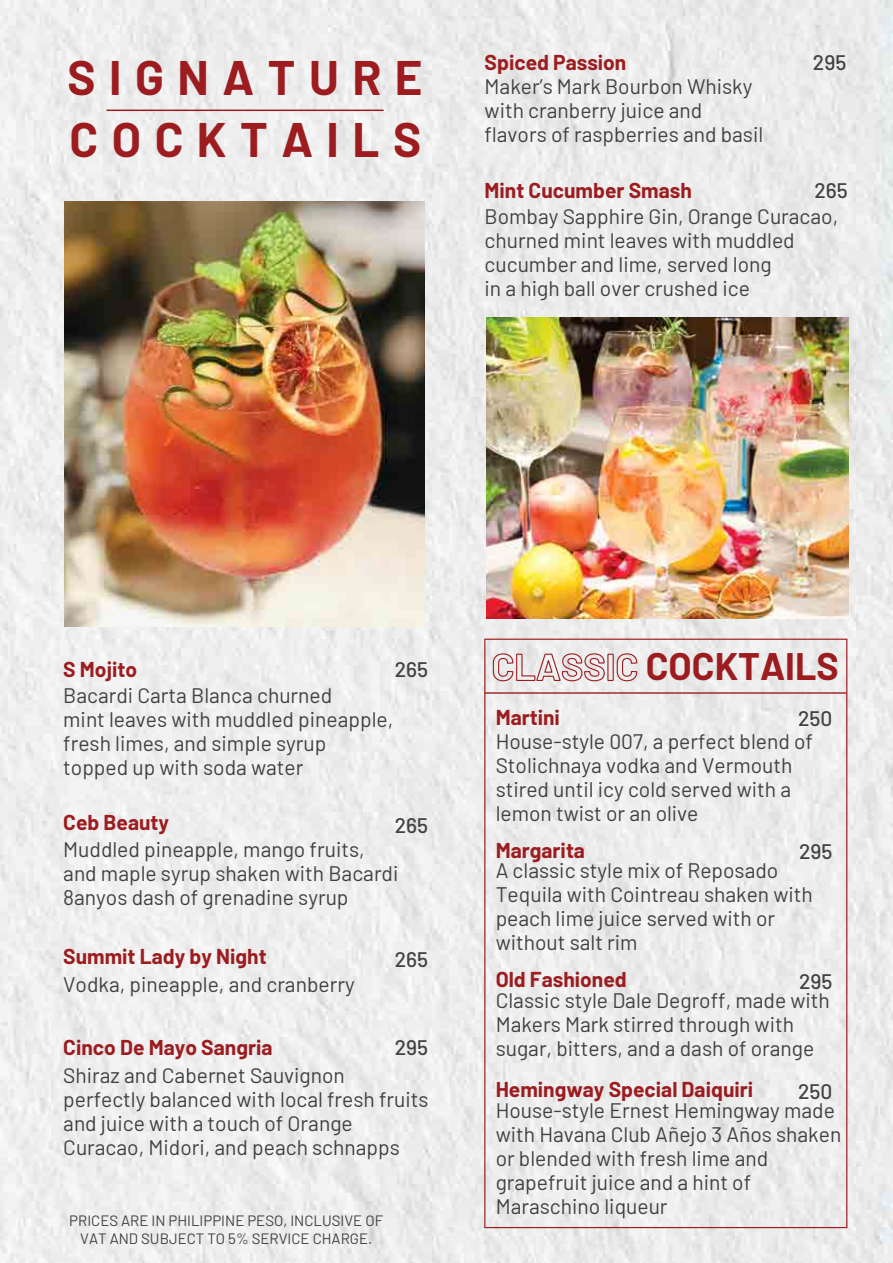
<style>
.page{position:relative;width:893px;height:1263px;background:#fff}
.page>*{position:absolute;margin:0;border:0;box-sizing:border-box;transform-origin:0 0}
.t1{font:700 47.4px/62.1px "Barlow";letter-spacing:.285em;color:#9c1c1f}
.t2{font:700 37.5px "Barlow";color:#9c1c1f}
.t3{font:21px/24px "Barlow";color:#414042}
.t4{font:700 21px "Barlow";color:#9c1c1f}
.t5{font:500 21px "Barlow";color:#414042}
.t6{font:15px/18px "Barlow";color:#414042;text-align:center}
</style>
<div class="page">
<img style="left:0;top:0;width:893px;height:1263px">
<img style="left:64px;top:201px;width:360px;height:425px">
<img style="left:486px;top:318px;width:362px;height:301px">
<hr style="left:106px;top:110px;width:278px;height:1px;background:#9c1c1f">
<svg style="left:492px;top:653px;width:146px;height:34px"></svg>
<hr style="left:484px;top:692px;width:362px;height:2px;background:#9c1c1f">
<h1 class="t1" style="left:68px;top:43px;width:357px">SIGNATURE<br>COCKTAILS</h1>
<p class="t4" style="left:485px;top:46px;width:143px">Spiced Passion</p>
<p class="t3" style="left:485px;top:73px;width:280px">Maker’s Mark Bourbon Whisky with cranberry juice and flavors of raspberries and basil</p>
<p class="t5" style="left:813px;top:47px;width:35px">295</p>
<p class="t4" style="left:485px;top:175px;width:209px">Mint Cucumber Smash</p>
<p class="t3" style="left:485px;top:203px;width:355px">Bombay Sapphire Gin, Orange Curacao, churned mint leaves with muddled cucumber and lime, served long<br>in a high ball over crushed ice</p>
<p class="t5" style="left:814px;top:175px;width:35px">265</p>
<p class="t4" style="left:63px;top:653px;width:75px">S Mojito</p>
<p class="t3" style="left:63px;top:682px;width:331px">Bacardi Carta Blanca churned<br>mint leaves with muddled pineapple, fresh limes, and simple syrup topped up with soda water</p>
<p class="t5" style="left:395px;top:654px;width:35px">265</p>
<p class="t4" style="left:63px;top:807px;width:107px">Ceb Beauty</p>
<p class="t3" style="left:63px;top:836px;width:337px">Muddled pineapple, mango fruits, and maple syrup shaken with Bacardi<br>8anyos dash of grenadine syrup</p>
<p class="t5" style="left:395px;top:810px;width:35px">265</p>
<p class="t4" style="left:63px;top:941px;width:205px">Summit Lady by Night</p>
<p class="t3" style="left:63px;top:971px;width:293px">Vodka, pineapple, and cranberry</p>
<p class="t5" style="left:395px;top:944px;width:35px">265</p>
<p class="t4" style="left:63px;top:1032px;width:211px">Cinco De Mayo Sangria</p>
<p class="t3" style="left:63px;top:1062px;width:367px">Shiraz and Cabernet Sauvignon perfectly balanced with local fresh fruits and juice with a touch of Orange Curacao, Midori, and peach schnapps</p>
<p class="t5" style="left:395px;top:1032px;width:35px">295</p>
<p class="t6" style="left:69px;top:1210px;width:315px">PRICES ARE IN PHILIPPINE PESO, INCLUSIVE OF<br>VAT AND SUBJECT TO 5% SERVICE CHARGE.</p>
<p class="t4" style="left:496px;top:702px;width:66px">Martini</p>
<h2 class="t2" style="left:646px;top:639px;width:195px">COCKTAILS</h2>
<p class="t5" style="left:798px;top:703px;width:36px">250</p>
<p class="t3" style="left:496px;top:727px;width:319px">House-style 007, a perfect blend of<br>Stolichnaya vodka and Vermouth stired until icy cold served with a lemon twist or an olive</p>
<p class="t4" style="left:496px;top:834px;width:91px">Margarita</p>
<p class="t3" style="left:496px;top:857px;width:319px">A classic style mix of Reposado<br>Tequila with Cointreau shaken with peach lime juice served with or without salt rim</p>
<p class="t5" style="left:799px;top:836px;width:35px">295</p>
<p class="t4" style="left:496px;top:964px;width:133px">Old Fashioned</p>
<p class="t3" style="left:496px;top:987px;width:336px">Classic style Dale Degroff, made with<br>Makers Mark stirred through with sugar, bitters, and a dash of orange</p>
<p class="t5" style="left:799px;top:966px;width:35px">295</p>
<p class="t4" style="left:496px;top:1074px;width:259px">Hemingway Special Daiquiri</p>
<p class="t3" style="left:496px;top:1096px;width:347px">House-style Ernest Hemingway made with Havana Club Añejo 3 Años shaken or blended with fresh lime and grapefruit juice and a hint of<br>Maraschino liqueur</p>
<p class="t5" style="left:798px;top:1076px;width:36px">250</p>
</div>
